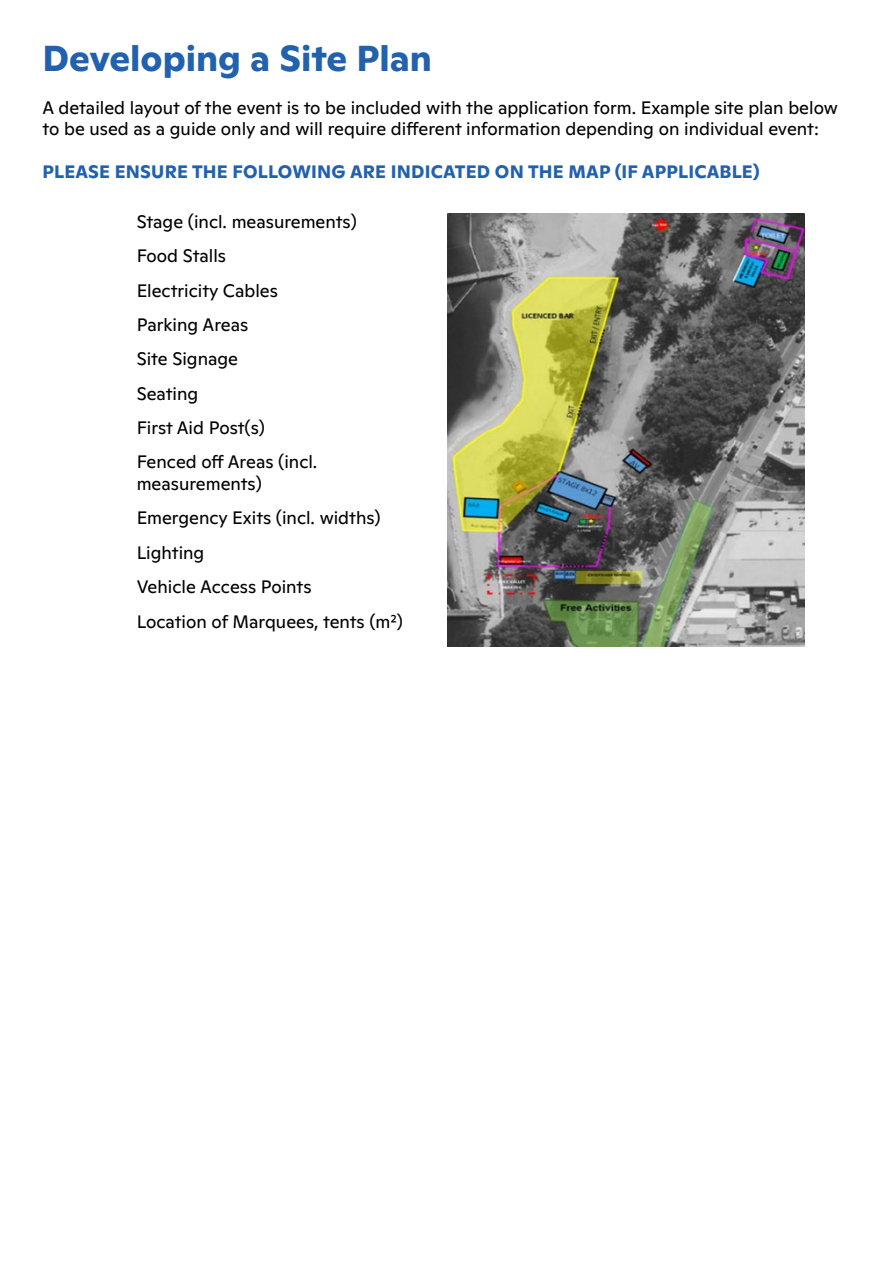
<style>
.page{position:relative;width:893px;height:1263px;background:#fff}
.page>*{position:absolute;margin:0;border:0;box-sizing:border-box;transform-origin:0 0}
.t1{font:700 36px "Ginto Normal";color:#2261ae}
.t2{font:18px/34.3px "Ginto Normal";color:#000}
.t3{font:700 18px "Ginto Normal";letter-spacing:.01em;color:#2261ae}
</style>
<div class="page">
<img style="left:448px;top:214px;width:357px;height:432px">
<h1 class="t1" style="left:43px;top:31px;width:391px">Developing a Site Plan</h1>
<p class="t2" style="left:43px;top:95px;width:797px;line-height:21.6px">A detailed layout of the event is to be included with the application form. Example site plan below to be used as a guide only and will require different information depending on individual event:</p>
<p class="t3" style="left:43px;top:158px;width:719px">PLEASE ENSURE THE FOLLOWING ARE INDICATED ON THE MAP (IF APPLICABLE)</p>
<p class="t2" style="left:137px;top:203px;width:222px">Stage (incl. measurements)<br>Food Stalls<br>Electricity Cables<br>Parking Areas<br>Site Signage<br>Seating<br>First Aid Post(s)<br>Fenced off Areas (incl.</p>
<p class="t2" style="left:137px;top:465px;width:268px">measurements)<br>Emergency Exits (incl. widths)<br>Lighting<br>Vehicle Access Points<br>Location of Marquees, tents (m²)</p>
</div>
